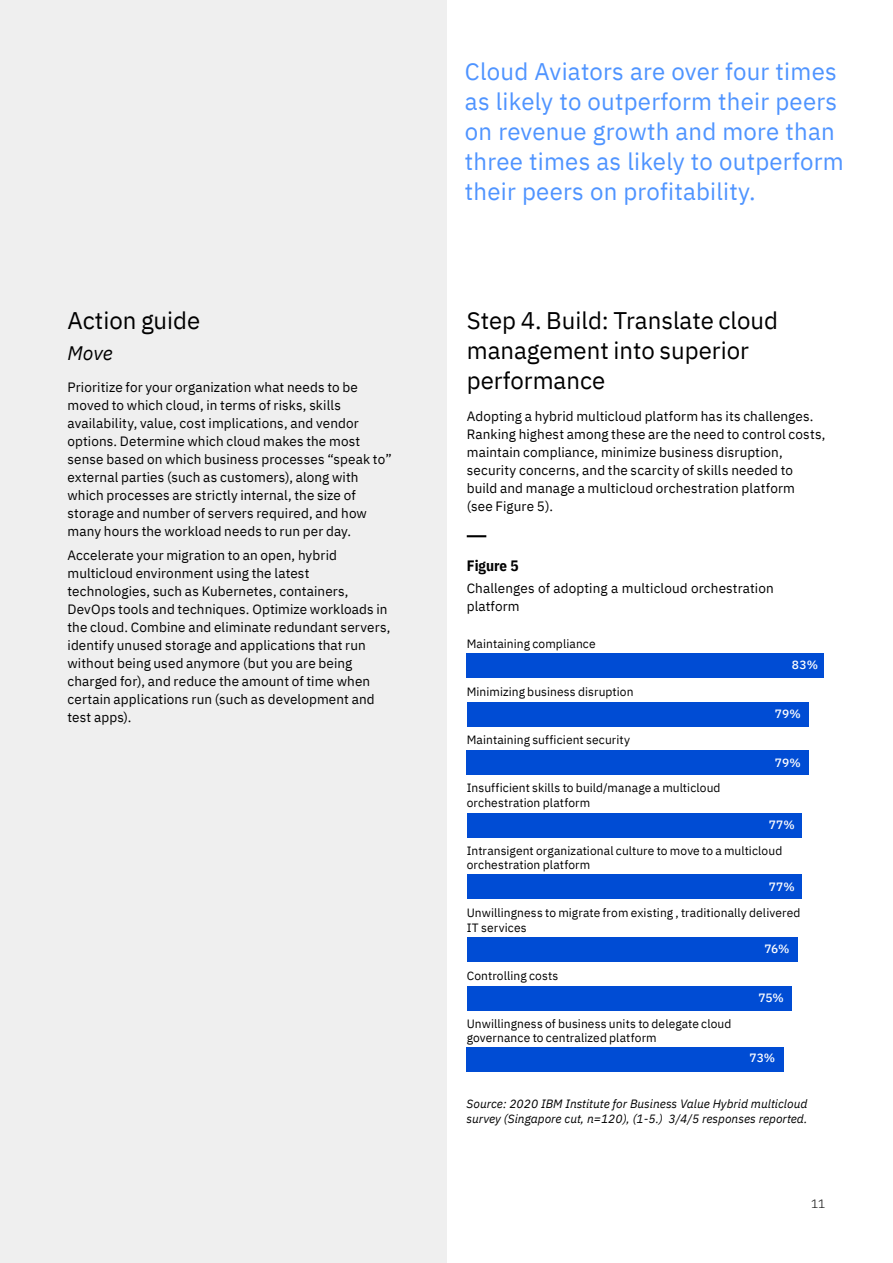
<style>
.page{position:relative;width:893px;height:1263px;background:#fff}
.page>*{position:absolute;margin:0;border:0;box-sizing:border-box;transform-origin:0 0}
.t1{font:24px/30px "IBM Plex Sans";letter-spacing:.01em;color:#4f94ff}
.t2{font:24px/30px "IBM Plex Sans";color:#000}
.t3{font:italic 19.5px "IBM Plex Sans";color:#000}
.t4{font:700 15px "IBM Plex Sans Cond";color:#000}
.t5{font:13.5px/18px "IBM Plex Sans";letter-spacing:.01em;color:#000}
.t6{font:12px/14.4px "IBM Plex Sans";letter-spacing:.01em;color:#000}
.t7{font:italic 12px/14.4px "IBM Plex Sans";color:#000}
.t8{font:500 12px "IBM Plex Sans";letter-spacing:.01em;color:#fff}
.t9{font:300 12px "IBM Plex Sans";color:#000}
</style>
<div class="page">
<div style="left:0;top:0;width:446px;height:1263px;background:#efefef"></div>
<svg style="left:467px;top:535px;width:19px;height:2px"></svg>
<div style="left:467px;top:653px;width:357px;height:25px;background:#004cd4"></div>
<div style="left:467px;top:702px;width:342px;height:25px;background:#004cd4"></div>
<div style="left:467px;top:750px;width:342px;height:25px;background:#004cd4"></div>
<div style="left:467px;top:813px;width:334px;height:24px;background:#004cd4"></div>
<div style="left:467px;top:874px;width:334px;height:25px;background:#004cd4"></div>
<div style="left:467px;top:937px;width:331px;height:24px;background:#004cd4"></div>
<div style="left:467px;top:986px;width:325px;height:25px;background:#004cd4"></div>
<div style="left:467px;top:1047px;width:317px;height:25px;background:#004cd4"></div>
<h1 class="t2" style="left:68px;top:304px;width:134px">Action guide</h1>
<h2 class="t3" style="left:68px;top:338px;width:47px">Move</h2>
<p class="t5" style="left:68px;top:377px;width:326px">Prioritize for your organization what needs to be moved to which cloud, in terms of risks, skills availability, value, cost implications, and vendor options. Determine which cloud makes the most sense based on which business processes “speak to” external parties (such as customers), along with which processes are strictly internal, the size of storage and number of servers required, and how many hours the workload needs to run per day.</p>
<p class="t5" style="left:68px;top:545px;width:324px">Accelerate your migration to an open, hybrid multicloud environment using the latest technologies, such as Kubernetes, containers, DevOps tools and techniques. Optimize workloads in the cloud. Combine and eliminate redundant servers, identify unused storage and applications that run without being used anymore (but you are being charged for), and reduce the amount of time when certain applications run (such as development and test apps).</p>
<h1 class="t1" style="left:465px;top:54px;width:380px">Cloud Aviators are over four times as likely to outperform their peers on revenue growth and more than three times as likely to outperform their peers on profitability.</h1>
<h1 class="t2" style="left:467px;top:304px;width:313px">Step 4. Build: Translate cloud management into superior performance</h1>
<p class="t5" style="left:467px;top:406px;width:360px">Adopting a hybrid multicloud platform has its challenges.<br>Ranking highest among these are the need to control costs, maintain compliance, minimize business disruption, security concerns, and the scarcity of skills needed to build and manage a multicloud orchestration platform<br>(see Figure 5).</p>
<p class="t4" style="left:467px;top:554px;width:53px">Figure 5</p>
<p class="t5" style="left:467px;top:578px;width:309px">Challenges of adopting a multicloud orchestration platform</p>
<p class="t6" style="left:467px;top:635px;width:131px">Maintaining compliance</p>
<p class="t6" style="left:467px;top:683px;width:168px">Minimizing business disruption</p>
<p class="t6" style="left:467px;top:731px;width:165px">Maintaining sufficient security</p>
<p class="t6" style="left:467px;top:780px;width:255px">Insufficient skills to build/manage a multicloud orchestration platform</p>
<p class="t6" style="left:467px;top:842px;width:317px">Intransigent organizational culture to move to a multicloud orchestration platform</p>
<p class="t6" style="left:467px;top:905px;width:335px">Unwillingness to migrate from existing , traditionally delivered<br>IT services</p>
<p class="t6" style="left:467px;top:967px;width:93px">Controlling costs</p>
<p class="t6" style="left:467px;top:1015px;width:266px">Unwillingness of business units to delegate cloud governance to centralized platform</p>
<p class="t8" style="left:792px;top:655px;width:28px">83%</p>
<p class="t8" style="left:775px;top:705px;width:28px">79%</p>
<p class="t8" style="left:775px;top:753px;width:28px">79%</p>
<p class="t8" style="left:769px;top:816px;width:28px">77%</p>
<p class="t8" style="left:769px;top:877px;width:28px">77%</p>
<p class="t8" style="left:764px;top:939px;width:27px">76%</p>
<p class="t8" style="left:758px;top:988px;width:27px">75%</p>
<p class="t8" style="left:749px;top:1049px;width:27px">73%</p>
<p class="t7" style="left:467px;top:1096px;width:342px">Source: 2020 IBM Institute for Business Value Hybrid multicloud survey (Singapore cut, n=120), (1-5.) 3/4/5 responses reported.</p>
<p class="t9" style="left:811px;top:1195px;width:16px">11</p>
</div>
